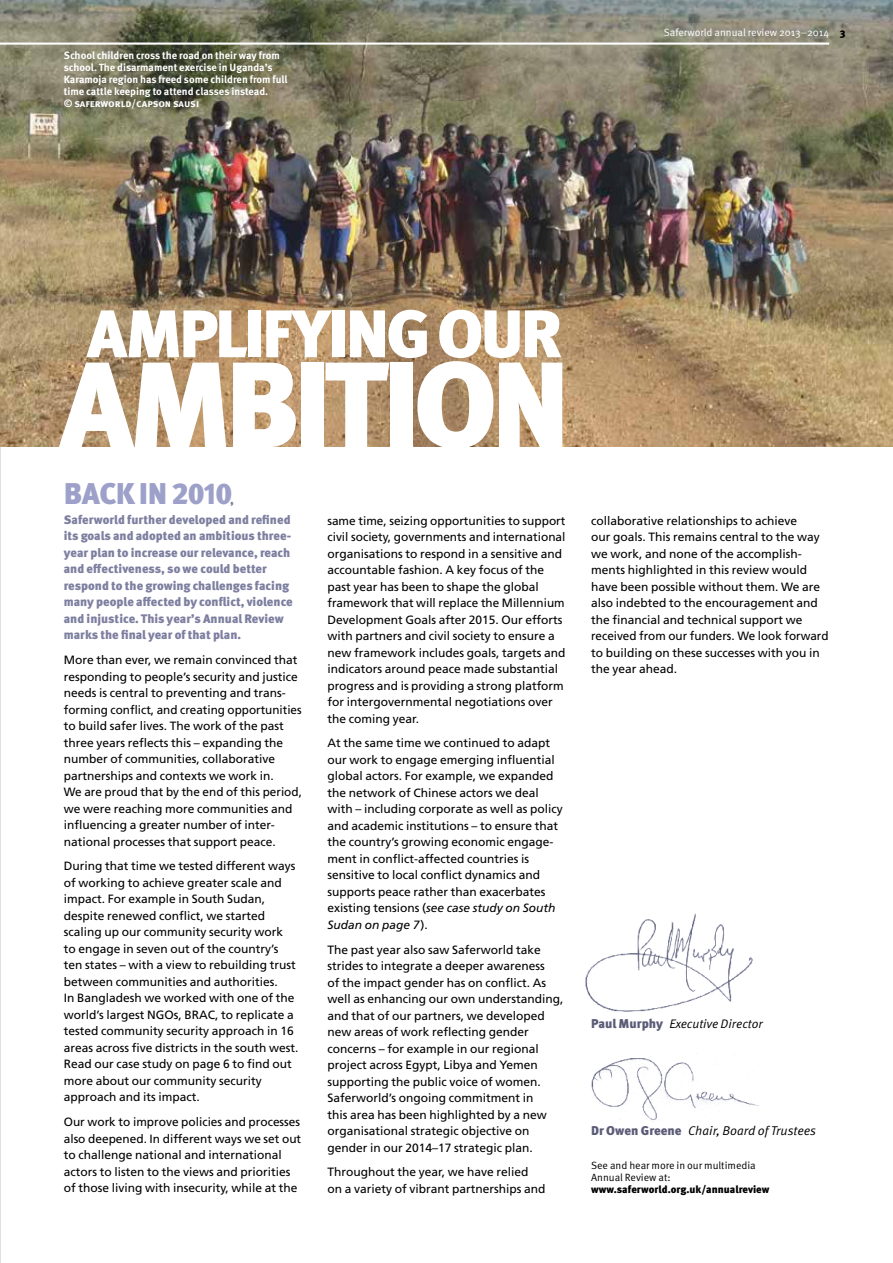
<style>
.page{position:relative;width:893px;height:1263px;background:#fff}
.page>*{position:absolute;margin:0;border:0;box-sizing:border-box;transform-origin:0 0}
.t1{font:900 121.5px "Meta Pro";color:#fff}
.t2{font:900 67.2px "Meta Pro";color:#fff}
.t3{font:900 30px "Meta Pro";letter-spacing:-.025em;color:#9da0c9}
.t4{font:italic 12.75px "Meta Pro";color:#000}
.t5{font:900 12.3px/16.5px "Meta Pro";color:#7d7fa0}
.t6{font:italic 12.3px "Meta Pro";color:#000}
.t7{font:12px/16.5px "Frutiger LT Std";color:#000}
.t8{font:700 10.5px/12px "Meta Pro";color:#fff}
.t9{font:10.5px/12px "Meta Pro";color:#000}
.t10{font:900 10.5px "Meta Pro";color:#000}
.t11{font:10.5px "Meta Pro";color:#fff}
.s1{font-weight:900;color:#000}
.s2{font-style:italic}
.s3{font-weight:900;font-style:normal;font-size:12.75px;color:#5b5c77}
.s4{font-weight:900;font-style:normal;color:#5b5c77}
</style>
<div class="page">
<img style="left:0;top:0;width:893px;height:446px">
<hr style="left:0;top:43px;width:829px;height:2px;background:#fff">
<img style="left:585px;top:913px;width:168px;height:99px">
<img style="left:591px;top:1053px;width:168px;height:68px">
<p class="t8" style="left:64px;top:49px;width:225px">School children cross the road on their way from school. The disarmament exercise in Uganda’s Karamoja region has freed some children from full time cattle keeping to attend classes instead.<br>© saferworld/capson sausi</p>
<p class="t11" style="left:664px;top:26px;width:183px">Saferworld annual review 2013–2014 <span class="s1">3</span></p>
<h2 class="t2" style="left:87px;top:292px;width:392px">ampli fying our</h2>
<h1 class="t1" style="left:60px;top:329px;width:381px">ambition</h1>
<h3 class="t3" style="left:64px;top:475px;width:170px">Back in 2010</h3>
<p class="t5" style="left:64px;top:491px;width:228px;line-height:19.5px;text-indent:166px">,<br>Saferworld further developed and refined</p>
<p class="t5" style="left:64px;top:528px;width:231px">its goals and adopted an ambitious three&shy;year plan to increase our relevance, reach and effectiveness, so we could better respond to the growing challenges facing many people affected by conflict, violence and injustice. This year’s Annual Review marks the final year of that plan.</p>
<p class="t7" style="left:64px;top:652px;width:240px">More than ever, we remain convinced that responding to people’s security and justice needs is central to preventing and trans&shy;forming conflict, and creating opportunities to build safer lives. The work of the past three years reflects this – expanding the number of communities, collaborative partnerships and contexts we work in.<br>We are proud that by the end of this period, we were reaching more communities and influencing a greater number of inter&shy;national processes that support peace.</p>
<p class="t7" style="left:64px;top:858px;width:236px">During that time we tested different ways of working to achieve greater scale and impact. For example in South Sudan, despite renewed conflict, we started scaling up our community security work<br>to engage in seven out of the country’s ten states – with a view to rebuilding trust between communities and authorities.<br>In Bangladesh we worked with one of the world’s largest NGOs, BRAC, to replicate a tested community security approach in 16 areas across five districts in the south west.<br>Read our case study on page 6 to find out more about our community security approach and its impact.</p>
<p class="t7" style="left:64px;top:1114px;width:239px">Our work to improve policies and processes also deepened. In different ways we set out to challenge national and international actors to listen to the views and priorities of those living with insecurity, while at the</p>
<p class="t7" style="left:327px;top:512px;width:240px">same time, seizing opportunities to support civil society, governments and international organisations to respond in a sensitive and accountable fashion. A key focus of the past year has been to shape the global framework that will replace the Millennium Development Goals after 2015. Our efforts with partners and civil society to ensure a new framework includes goals, targets and indicators around peace made substantial progress and is providing a strong platform for intergovernmental negotiations over the coming year.</p>
<p class="t7" style="left:327px;top:735px;width:237px">At the same time we continued to adapt our work to engage emerging influential global actors. For example, we expanded the network of Chinese actors we deal with – including corporate as well as policy and academic institutions – to ensure that the country’s growing economic engage&shy;ment in conflict-affected countries is sensitive to local conflict dynamics and supports peace rather than exacerbates existing tensions (<span class="s2">see case study on South Sudan on page 7</span>).</p>
<p class="t7" style="left:327px;top:941px;width:238px">The past year also saw Saferworld take strides to integrate a deeper awareness<br>of the impact gender has on conflict. As well as enhancing our own understanding, and that of our partners, we developed new areas of work reflecting gender concerns – for example in our regional project across Egypt, Libya and Yemen supporting the public voice of women.<br>Saferworld’s ongoing commitment in<br>this area has been highlighted by a new organisational strategic objective on gender in our 2014–17 strategic plan.</p>
<p class="t7" style="left:327px;top:1164px;width:220px">Throughout the year, we have relied on a variety of vibrant partnerships and</p>
<p class="t7" style="left:591px;top:512px;width:239px">collaborative relationships to achieve<br>our goals. This remains central to the way we work, and none of the accomplish&shy;ments highlighted in this review would have been possible without them. We are also indebted to the encouragement and the financial and technical support we received from our funders. We look forward to building on these successes with you in the year ahead.</p>
<p class="t6" style="left:591px;top:1016px;width:173px"><span class="s3">Paul Murphy</span> Executive Director</p>
<p class="t4" style="left:591px;top:1123px;width:227px"><span class="s4">Dr Owen Greene</span> Chair, Board of Trustees</p>
<p class="t9" style="left:591px;top:1159px;width:166px">See and hear more in our multimedia<br>Annual Review at:</p>
<p class="t10" style="left:591px;top:1182px;width:180px">www.saferworld.org.uk/annualreview</p>
</div>
